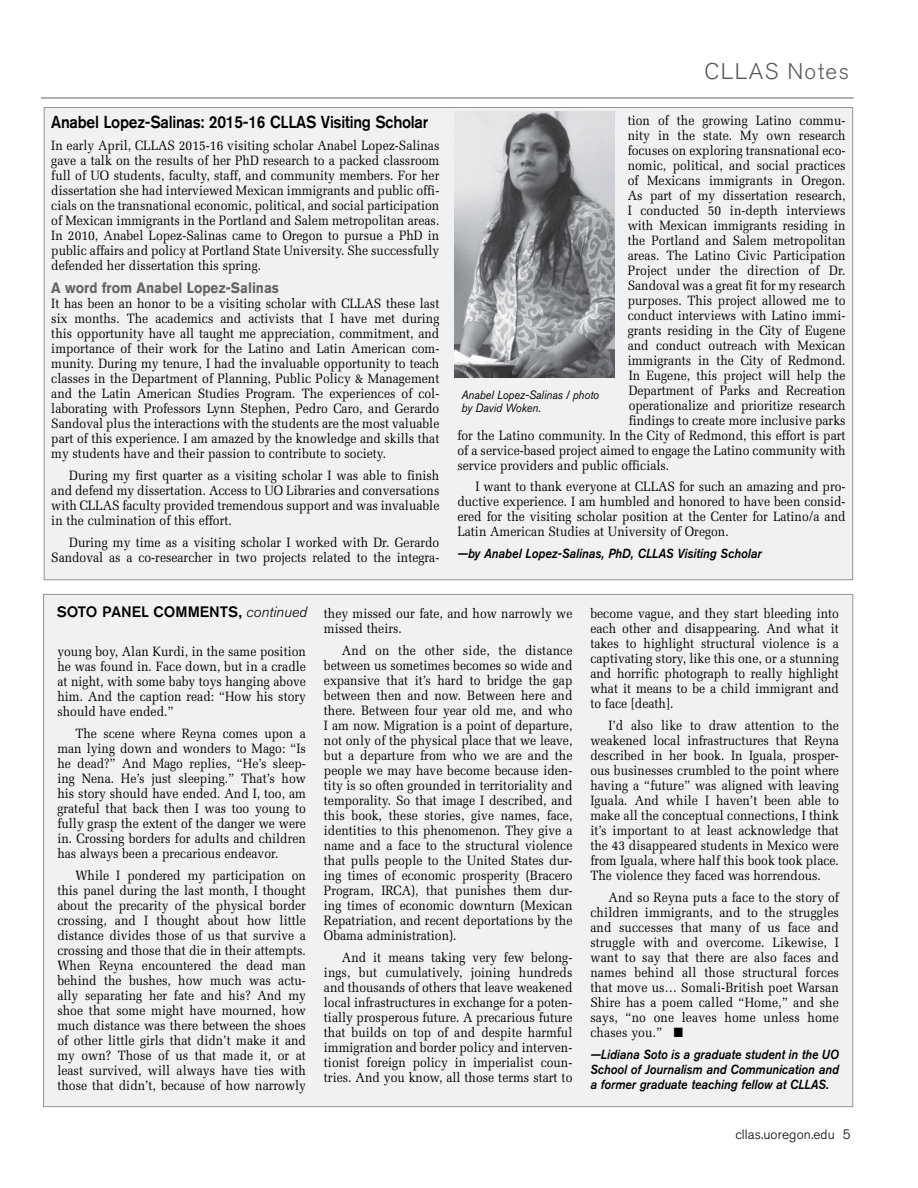
<style>
.page{position:relative;width:918px;height:1188px;background:#fff}
.page>*{position:absolute;margin:0;border:0;box-sizing:border-box;transform-origin:0 0}
.t1{font:300 22.5px "Akzidenz Grotesk BQ";letter-spacing:.06em;color:#58595b}
.t2{font:500 17.25px "Akzidenz Grotesk BQ";letter-spacing:-.015em;color:#000;scale:.9 1}
.t3{font:700 15px "Akzidenz Grotesk BQ";color:#636466;scale:.9 1}
.t4{font:500 15px "Akzidenz Grotesk BQ";color:#000}
.t5{font:13.5px/15px "Melior";color:#000;text-align:justify;scale:.9 1}
.t6{font:300 13.5px "Akzidenz Grotesk BQ";letter-spacing:.01em;color:#000}
.t7{font:italic 13.2px/15px "Akzidenz Grotesk BQ Med";color:#000;text-align:justify;scale:.9 1}
.t8{font:italic 12px/13.5px "Akzidenz Grotesk BQ";color:#000;scale:.9 1}
.s1{font-weight:300;font-style:italic}
</style>
<div class="page">
<hr style="left:41px;top:97px;width:813px;height:2px;background:#939598">
<div style="left:44px;top:108px;width:809px;height:472px;background:#f1f1f2"></div>
<img style="left:455px;top:112px;width:159px;height:266px">
<div style="left:44px;top:594px;width:809px;height:513px;background:#f1f1f2"></div>
<p class="t2" style="left:51px;top:111px;width:420px">Anabel Lopez-Salinas: 2015-16 CLLAS Visiting Scholar</p>
<p class="t5" style="left:51px;top:138px;width:433px">In early April, CLLAS 2015-16 visiting scholar Anabel Lopez-Salinas gave a talk on the results of her PhD research to a packed classroom full of UO students, faculty, staff, and community members. For her dissertation she had interviewed Mexican immigrants and public offi&shy;cials on the transnational economic, political, and social participation of Mexican immigrants in the Portland and Salem metropolitan areas.<br>In 2010, Anabel Lopez-Salinas came to Oregon to pursue a PhD in public affairs and policy at Portland State University. She successfully defended her dissertation this spring.</p>
<p class="t3" style="left:51px;top:279px;width:255px">A word from Anabel Lopez-Salinas</p>
<p class="t5" style="left:51px;top:296px;width:433px">It has been an honor to be a visiting scholar with CLLAS these last six months. The academics and activists that I have met during this opportunity have all taught me appreciation, commitment, and importance of their work for the Latino and Latin American com&shy;munity. During my tenure, I had the invaluable opportunity to teach classes in the Department of Planning, Public Policy &amp; Management and the Latin American Studies Program. The experiences of col&shy;laborating with Professors Lynn Stephen, Pedro Caro, and Gerardo Sandoval plus the interactions with the students are the most valuable part of this experience. I am amazed by the knowledge and skills that my students have and their passion to contribute to society.</p>
<p class="t5" style="left:51px;top:468px;width:433px;text-indent:18px">During my first quarter as a visiting scholar I was able to finish and defend my dissertation. Access to UO Libraries and conversations with CLLAS faculty provided tremendous support and was invaluable in the culmination of this effort.</p>
<p class="t5" style="left:51px;top:534px;width:433px;text-align:right">During my time as a visiting scholar I worked with Dr. Gerardo<br>Sandoval as a co-researcher in two projects related to the integra-</p>
<h1 class="t1" style="left:704px;top:59px;width:146px">CLLAS Notes</h1>
<p class="t5" style="left:628px;top:113px;width:243px">tion of the growing Latino commu-</p>
<p class="t5" style="left:628px;top:128px;width:243px">nity in the state. My own research</p>
<p class="t5" style="left:628px;top:143px;width:243px">focuses on exploring transnational eco-</p>
<p class="t5" style="left:628px;top:158px;width:243px">nomic, political, and social practices</p>
<p class="t5" style="left:628px;top:173px;width:244px">of Mexicans immigrants in Oregon.</p>
<p class="t5" style="left:628px;top:188px;width:243px">As part of my dissertation research,</p>
<p class="t5" style="left:628px;top:203px;width:244px">I conducted 50 in-depth interviews</p>
<p class="t5" style="left:628px;top:218px;width:243px">with Mexican immigrants residing in</p>
<p class="t5" style="left:628px;top:233px;width:243px">the Portland and Salem metropolitan</p>
<p class="t5" style="left:628px;top:248px;width:243px">areas. The Latino Civic Participation</p>
<p class="t5" style="left:628px;top:263px;width:244px">Project under the direction of Dr.</p>
<p class="t5" style="left:628px;top:278px;width:243px">Sandoval was a great fit for my research</p>
<p class="t5" style="left:628px;top:293px;width:243px">purposes. This project allowed me to</p>
<p class="t5" style="left:628px;top:308px;width:243px">conduct interviews with Latino immi-</p>
<p class="t5" style="left:628px;top:323px;width:243px">grants residing in the City of Eugene</p>
<p class="t5" style="left:628px;top:338px;width:243px">and conduct outreach with Mexican</p>
<p class="t5" style="left:628px;top:353px;width:243px">immigrants in the City of Redmond.</p>
<p class="t5" style="left:629px;top:368px;width:242px">In Eugene, this project will help the</p>
<p class="t5" style="left:629px;top:383px;width:242px">Department of Parks and Recreation</p>
<p class="t5" style="left:629px;top:398px;width:242px">operationalize and prioritize research</p>
<p class="t5" style="left:629px;top:413px;width:242px">findings to create more inclusive parks</p>
<p class="t5" style="left:457px;top:428px;width:433px">for the Latino community. In the City of Redmond, this effort is part</p>
<p class="t5" style="left:457px;top:443px;width:433px">of a service-based project aimed to engage the Latino community with</p>
<p class="t5" style="left:457px;top:458px;width:237px">service providers and public officials.</p>
<p class="t5" style="left:457px;top:479px;width:433px;text-indent:18px">I want to thank everyone at CLLAS for such an amazing and pro&shy;ductive experience. I am humbled and honored to have been consid&shy;ered for the visiting scholar position at the Center for Latino/a and Latin American Studies at University of Oregon.</p>
<p class="t7" style="left:457px;top:546px;width:340px">—by Anabel Lopez-Salinas, PhD, CLLAS Visiting Scholar</p>
<p class="t8" style="left:461px;top:388px;width:155px">Anabel Lopez-Salinas / photo by David Woken.</p>
<p class="t4" style="left:57px;top:603px;width:252px">SOTO PANEL COMMENTS, <span class="s1">continued</span></p>
<p class="t5" style="left:57px;top:644px;width:278px">young boy, Alan Kurdi, in the same position he was found in. Face down, but in a cradle at night, with some baby toys hanging above him. And the caption read: “How his story should have ended.”</p>
<p class="t5" style="left:57px;top:726px;width:278px;text-indent:18px">The scene where Reyna comes upon a man lying down and wonders to Mago: “Is he dead?” And Mago replies, “He’s sleep&shy;ing Nena. He’s just sleeping.” That’s how his story should have ended. And I, too, am grateful that back then I was too young to fully grasp the extent of the danger we were in. Crossing borders for adults and children has always been a precarious endeavor.</p>
<p class="t5" style="left:57px;top:868px;width:278px;text-indent:18px">While I pondered my participation on this panel during the last month, I thought about the precarity of the physical border crossing, and I thought about how little distance divides those of us that survive a crossing and those that die in their attempts.<br>When Reyna encountered the dead man behind the bushes, how much was actu&shy;ally separating her fate and his? And my shoe that some might have mourned, how much distance was there between the shoes of other little girls that didn’t make it and my own? Those of us that made it, or at least survived, will always have ties with those that didn’t, because of how narrowly</p>
<p class="t5" style="left:324px;top:606px;width:278px">they missed our fate, and how narrowly we missed theirs.</p>
<p class="t5" style="left:324px;top:643px;width:278px;text-indent:18px">And on the other side, the distance between us sometimes becomes so wide and expansive that it’s hard to bridge the gap between then and now. Between here and there. Between four year old me, and who I am now. Migration is a point of departure, not only of the physical place that we leave, but a departure from who we are and the people we may have become because iden&shy;tity is so often grounded in territoriality and temporality. So that image I described, and this book, these stories, give names, face, identities to this phenomenon. They give a name and a face to the structural violence that pulls people to the United States dur&shy;ing times of economic prosperity (Bracero Program, IRCA), that punishes them dur&shy;ing times of economic downturn (Mexican Repatriation, and recent deportations by the Obama administration).</p>
<p class="t5" style="left:324px;top:950px;width:278px;text-indent:18px">And it means taking very few belong&shy;ings, but cumulatively, joining hundreds and thousands of others that leave weakened local infrastructures in exchange for a poten&shy;tially prosperous future. A precarious future that builds on top of and despite harmful immigration and border policy and interven&shy;tionist foreign policy in imperialist coun&shy;tries. And you know, all those terms start to</p>
<p class="t5" style="left:590px;top:606px;width:278px">become vague, and they start bleeding into each other and disappearing. And what it takes to highlight structural violence is a captivating story, like this one, or a stunning and horrific photograph to really highlight what it means to be a child immigrant and to face [death].</p>
<p class="t5" style="left:590px;top:718px;width:278px;text-indent:18px">I’d also like to draw attention to the weakened local infrastructures that Reyna described in her book. In Iguala, prosper&shy;ous businesses crumbled to the point where having a “future” was aligned with leaving Iguala. And while I haven’t been able to make all the conceptual connections, I think it’s important to at least acknowledge that the 43 disappeared students in Mexico were from Iguala, where half this book took place.<br>The violence they faced was horrendous.</p>
<p class="t5" style="left:590px;top:890px;width:278px;text-indent:18px">And so Reyna puts a face to the story of children immigrants, and to the struggles and successes that many of us face and struggle with and overcome. Likewise, I want to say that there are also faces and names behind all those structural forces that move us… Somali-British poet Warsan Shire has a poem called “Home,” and she says, “no one leaves home unless home chases you.” ■</p>
<p class="t7" style="left:590px;top:1046px;width:278px">—Lidiana Soto is a graduate student in the UO School of Journalism and Communication and a former graduate teaching fellow at CLLAS.</p>
<p class="t6" style="left:735px;top:1126px;width:117px">cllas.uoregon.edu 5</p>
</div>
